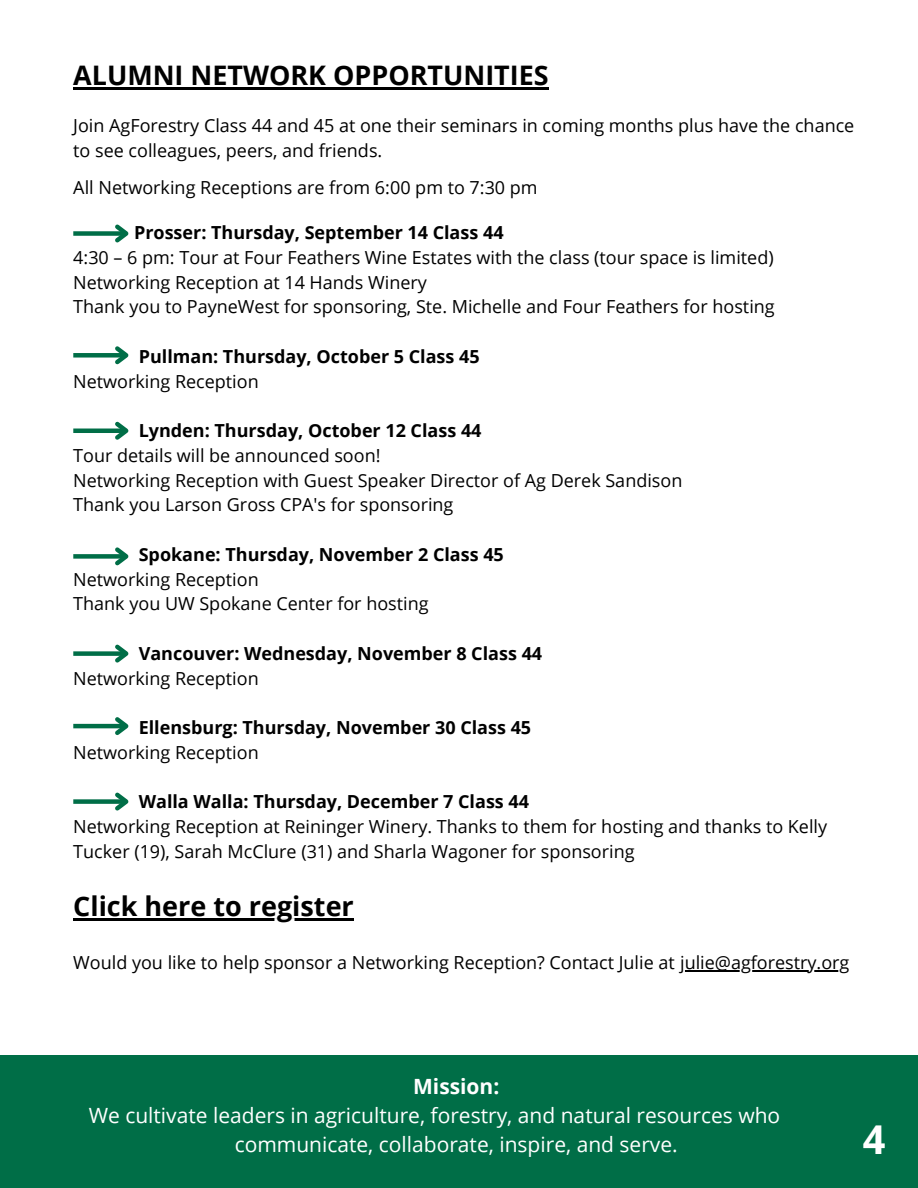
<style>
.page{position:relative;width:918px;height:1188px;background:#fff}
.page>*{position:absolute;margin:0;border:0;box-sizing:border-box;transform-origin:0 0}
.t1{font:700 39.75px "Open Sans";color:#fff}
.t2{font:700 27px "Open Sans";color:#000}
.t3{font:700 26.85px "Open Sans";color:#000}
.t4{font:21px/29.2px "Open Sans";color:#fff}
.t5{font:700 21px "Open Sans";color:#fff}
.t6{font:18px/24.8px "Open Sans";color:#000}
.t7{font:700 18px "Open Sans";color:#000}
</style>
<div class="page">
<div style="left:0;top:1055px;width:918px;height:133px;background:#006e47"></div>
<hr style="left:73px;top:919px;width:281px;height:2px;background:#000">
<hr style="left:680px;top:970px;width:170px;height:2px;background:#000">
<hr style="left:73px;top:88px;width:476px;height:2px;background:#000">
<div style="left:73px;top:231px;width:53px;height:5px;background:#006e47"></div>
<svg style="left:111px;top:224px;width:18px;height:19px"></svg>
<div style="left:73px;top:353px;width:53px;height:5px;background:#006e47"></div>
<svg style="left:111px;top:346px;width:18px;height:19px"></svg>
<hr style="left:73px;top:429px;width:53px;height:4px;background:#006e47">
<svg style="left:111px;top:421px;width:18px;height:19px"></svg>
<div style="left:73px;top:554px;width:53px;height:5px;background:#006e47"></div>
<svg style="left:111px;top:547px;width:18px;height:19px"></svg>
<div style="left:73px;top:651px;width:53px;height:5px;background:#006e47"></div>
<svg style="left:111px;top:644px;width:18px;height:19px"></svg>
<hr style="left:73px;top:724px;width:53px;height:4px;background:#006e47">
<svg style="left:111px;top:717px;width:18px;height:18px"></svg>
<div style="left:73px;top:799px;width:53px;height:5px;background:#006e47"></div>
<svg style="left:111px;top:792px;width:18px;height:19px"></svg>
<h3 class="t3" style="left:73px;top:57px;width:477px">ALUMNI NETWORK OPPORTUNITIES</h3>
<p class="t6" style="left:73px;top:113px;width:783px">Join AgForestry Class 44 and 45 at one their seminars in coming months plus have the chance to see colleagues, peers, and friends.</p>
<p class="t6" style="left:73px;top:175px;width:466px">All Networking Receptions are from 6:00 pm to 7:30 pm</p>
<p class="t7" style="left:134px;top:220px;width:371px">Prosser: Thursday, September 14 Class 44</p>
<p class="t6" style="left:73px;top:245px;width:703px">4:30 – 6 pm: Tour at Four Feathers Wine Estates with the class (tour space is limited)<br>Networking Reception at 14 Hands Winery<br>Thank you to PayneWest for sponsoring, Ste. Michelle and Four Feathers for hosting</p>
<p class="t7" style="left:139px;top:344px;width:342px">Pullman: Thursday, October 5 Class 45</p>
<p class="t6" style="left:73px;top:368px;width:187px">Networking Reception</p>
<p class="t7" style="left:139px;top:418px;width:344px">Lynden: Thursday, October 12 Class 44</p>
<p class="t6" style="left:73px;top:443px;width:611px">Tour details will be announced soon!<br>Networking Reception with Guest Speaker Director of Ag Derek Sandison<br>Thank you Larson Gross CPA's for sponsoring</p>
<p class="t7" style="left:139px;top:542px;width:367px">Spokane: Thursday, November 2 Class 45</p>
<p class="t6" style="left:73px;top:566px;width:357px">Networking Reception<br>Thank you UW Spokane Center for hosting</p>
<p class="t7" style="left:139px;top:641px;width:405px">Vancouver: Wednesday, November 8 Class 44</p>
<p class="t6" style="left:73px;top:665px;width:187px">Networking Reception</p>
<p class="t7" style="left:139px;top:715px;width:394px">Ellensburg: Thursday, November 30 Class 45</p>
<p class="t6" style="left:73px;top:740px;width:187px">Networking Reception</p>
<p class="t7" style="left:139px;top:789px;width:392px">Walla Walla: Thursday, December 7 Class 44</p>
<p class="t6" style="left:73px;top:814px;width:755px">Networking Reception at Reininger Winery. Thanks to them for hosting and thanks to Kelly<br>Tucker (19), Sarah McClure (31) and Sharla Wagoner for sponsoring</p>
<h2 class="t2" style="left:73px;top:888px;width:282px">Click here to register</h2>
<p class="t6" style="left:73px;top:950px;width:778px">Would you like to help sponsor a Networking Reception? Contact Julie at julie@agforestry.org</p>
<p class="t5" style="left:413px;top:1071px;width:88px">Mission:</p>
<p class="t4" style="left:235px;top:1100px;width:547px;text-indent:-146px">We cultivate leaders in agriculture, forestry, and natural resources who communicate, collaborate, inspire, and serve.</p>
<h1 class="t1" style="left:863px;top:1111px;width:24px">4</h1>
</div>
